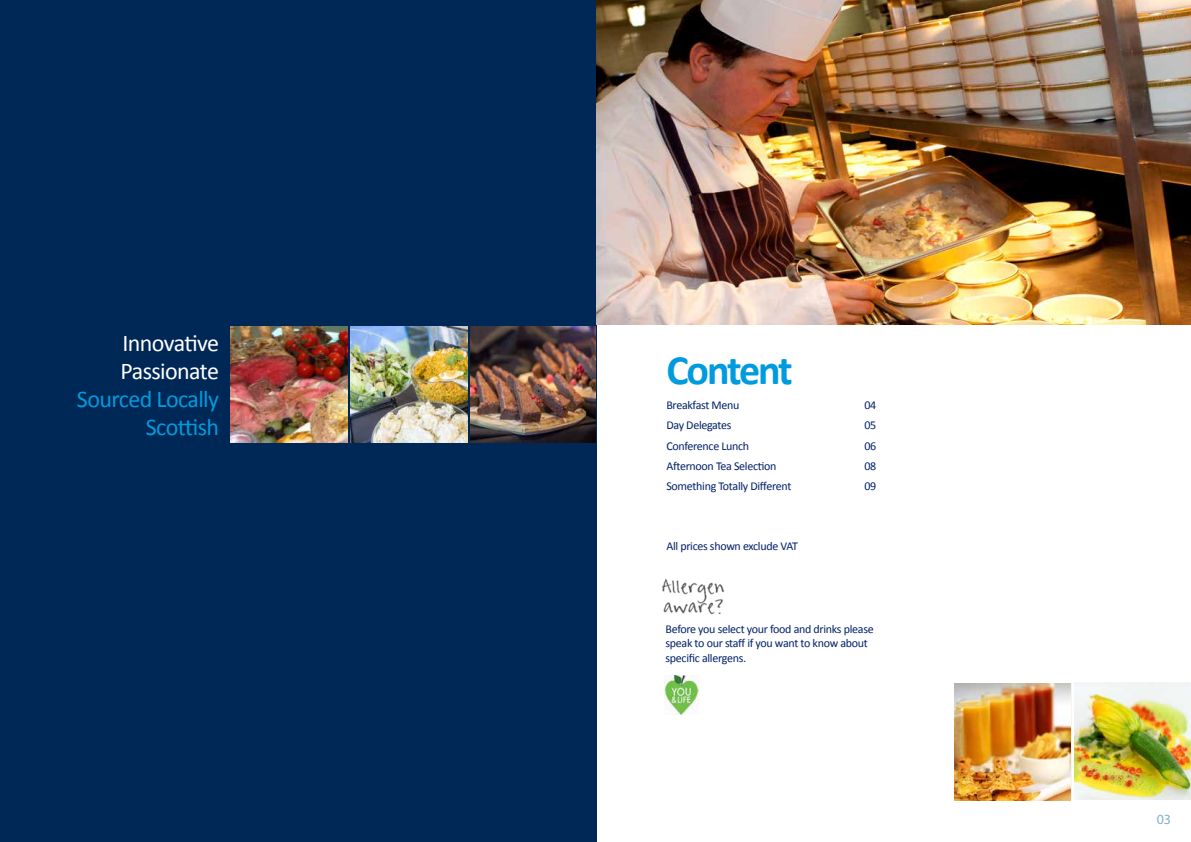
<style>
.page{position:relative;width:1191px;height:842px;background:#fff}
.page>*{position:absolute;margin:0;border:0;box-sizing:border-box;transform-origin:0 0}
.t1{font:700 42px "Calibri";letter-spacing:-.055em;color:#009bde}
.t2{font:24px/28px "Calibri";letter-spacing:-.025em;color:#009bde;text-align:right}
.t3{font:24px/28px "Calibri";letter-spacing:-.025em;color:#fff}
.t4{font:14px "Myriad Pro";color:#7cb3cf}
.t5{font:12px/14.4px "Calibri";letter-spacing:-.025em;color:#022169}
</style>
<div class="page">
<img style="left:1074px;top:683px;width:117px;height:116px">
<img style="left:954px;top:683px;width:116px;height:117px">
<div style="left:0;top:0;width:596px;height:842px;background:#002856"></div>
<img style="left:470px;top:326px;width:125px;height:116px">
<img style="left:350px;top:326px;width:117px;height:116px">
<img style="left:231px;top:326px;width:117px;height:116px">
<img style="left:596px;top:0;width:595px;height:324px">
<img style="left:662px;top:579px;width:63px;height:36px">
<img style="left:664px;top:676px;width:34px;height:38px">
<h2 class="t3" style="left:121px;top:329px;width:100px">Innovative<br>Passionate</h2>
<h2 class="t2" style="left:77px;top:385px;width:144px">Sourced Locally<br>Scottish</h2>
<h1 class="t1" style="left:666px;top:344px;width:128px">Content</h1>
<p class="t5" style="left:666px;top:398px;width:75px">Breakfast Menu</p>
<p class="t5" style="left:864px;top:398px;width:13px">04</p>
<p class="t5" style="left:666px;top:418px;width:67px">Day Delegates</p>
<p class="t5" style="left:864px;top:418px;width:13px">05</p>
<p class="t5" style="left:666px;top:438px;width:84px">Conference Lunch</p>
<p class="t5" style="left:864px;top:438px;width:13px">06</p>
<p class="t5" style="left:666px;top:458px;width:112px">Afternoon Tea Selection</p>
<p class="t5" style="left:864px;top:458px;width:13px">08</p>
<p class="t5" style="left:666px;top:478px;width:126px">Something Totally Different</p>
<p class="t5" style="left:864px;top:478px;width:13px">09</p>
<p class="t5" style="left:666px;top:539px;width:133px">All prices shown exclude VAT</p>
<p class="t5" style="left:665px;top:622px;width:210px">Before you select your food and drinks please speak to our staff if you want to know about specific allergens.</p>
<p class="t4" style="left:1157px;top:810px;width:16px">03</p>
</div>
